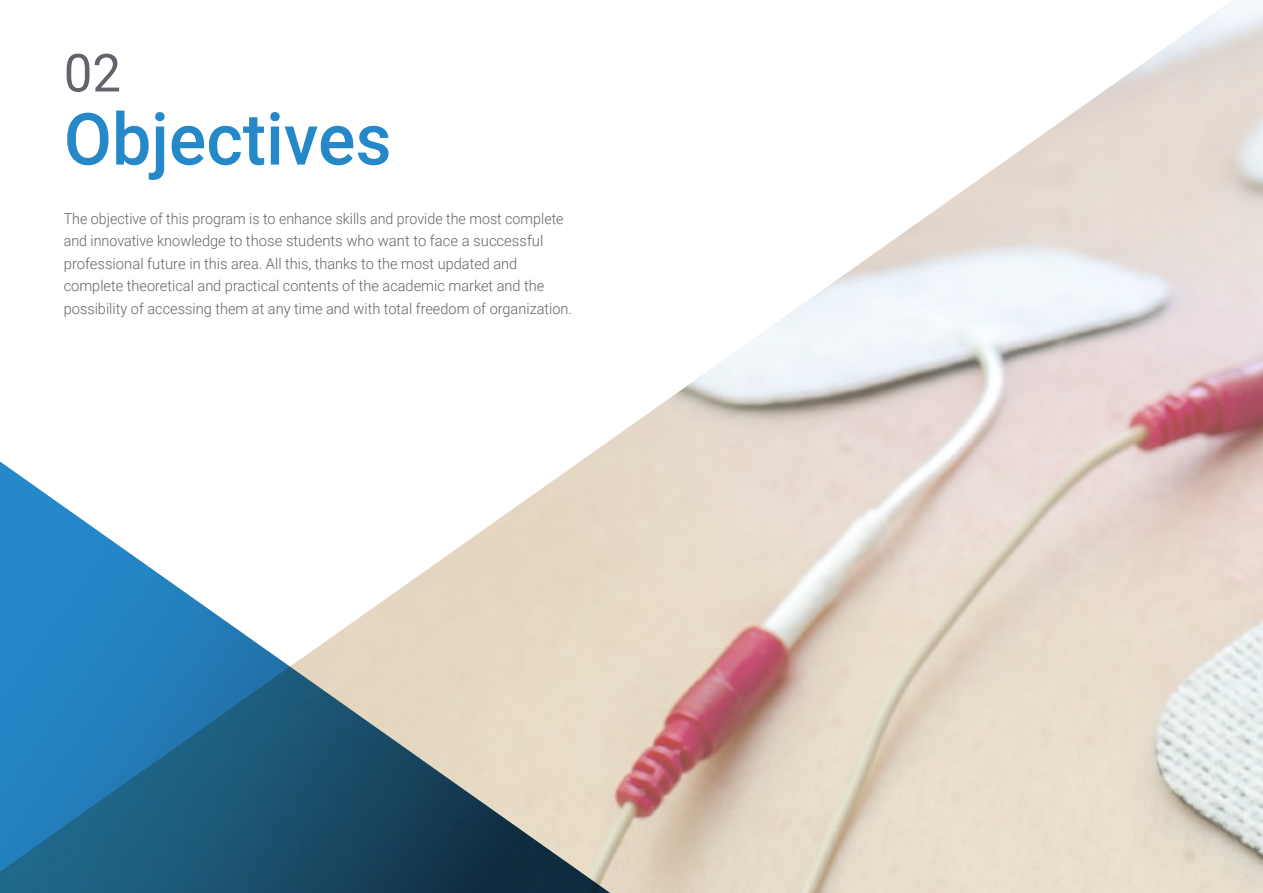
<style>
.page{position:relative;width:1263px;height:893px;background:#fff}
.page>*{position:absolute;margin:0;border:0;box-sizing:border-box;transform-origin:0 0}
.t1{font:500 72px "Roboto";color:#2488c9}
.t2{font:52.5px "Roboto";color:#61646a}
.t3{font:300 15px/22.5px "Roboto";color:#61646a;scale:.95 1}
</style>
<div class="page">
<img style="left:602px;top:0;width:661px;height:893px">
<svg style="left:0;top:446px;width:640px;height:447px"></svg>
<h2 class="t2" style="left:64px;top:36px;width:59px">02</h2>
<h1 class="t1" style="left:64px;top:89px;width:329px">Objectives</h1>
<p class="t3" style="left:64px;top:207px;width:537px">The objective of this program is to enhance skills and provide the most complete and innovative knowledge to those students who want to face a successful professional future in this area. All this, thanks to the most updated and complete theoretical and practical contents of the academic market and the possibility of accessing them at any time and with total freedom of organization.</p>
</div>
